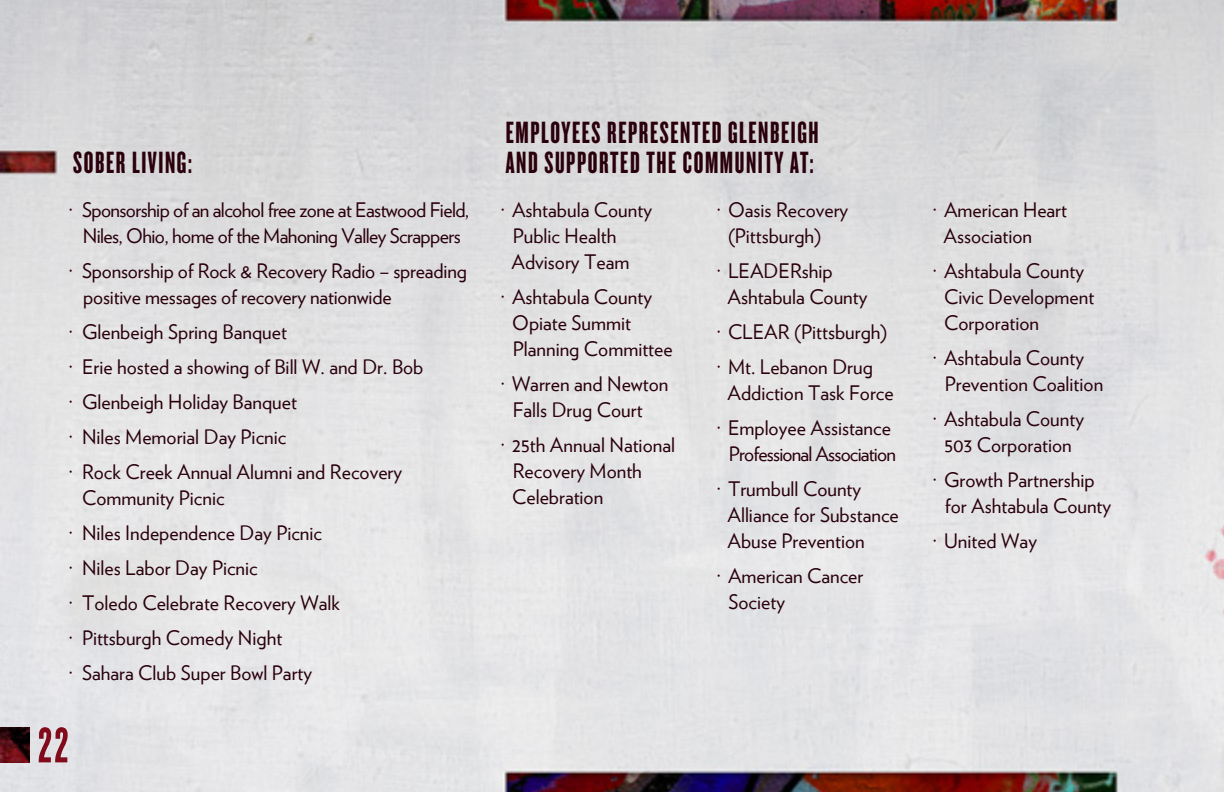
<style>
.page{position:relative;width:1224px;height:792px;background:#fff}
.page>*{position:absolute;margin:0;border:0;box-sizing:border-box;transform-origin:0 0}
.t1{font:52px "Knockout HTF67 Full Bantamwt";color:#810b1a}
.t2{font:32px/30px "Knockout HTF67 Full Bantamwt";letter-spacing:.05em;color:#29000b}
.t3{font:20px/26px "Verlag";color:#29000b}
.t4{font:20px/26px "Verlag";letter-spacing:-.03em;color:#29000b;text-align:center}
.t5{font:20px/26px "Verlag";letter-spacing:-.04em;color:#29000b;text-align:right}
</style>
<div class="page">
<img style="left:0;top:0;width:1224px;height:792px">
<img style="left:0;top:727px;width:30px;height:36px">
<p class="t2" style="left:73px;top:148px;width:120px">SOBER LIVING:</p>
<p class="t4" style="left:68px;top:196px;width:403px">· Sponsorship of an alcohol free zone at Eastwood Field,<br>Niles, Ohio, home of the Mahoning Valley Scrappers</p>
<p class="t3" style="left:83px;top:257px;width:385px;text-indent:-16px">· Sponsorship of Rock &amp; Recovery Radio – spreading positive messages of recovery nationwide</p>
<p class="t3" style="left:68px;top:318px;width:221px">· Glenbeigh Spring Banquet</p>
<p class="t3" style="left:68px;top:353px;width:357px">· Erie hosted a showing of Bill W. and Dr. Bob</p>
<p class="t3" style="left:68px;top:388px;width:231px">· Glenbeigh Holiday Banquet</p>
<p class="t3" style="left:68px;top:423px;width:220px">· Niles Memorial Day Picnic</p>
<p class="t3" style="left:82px;top:458px;width:322px;text-indent:-14px">· Rock Creek Annual Alumni and Recovery<br>Community Picnic</p>
<p class="t3" style="left:68px;top:519px;width:256px">· Niles Independence Day Picnic</p>
<p class="t3" style="left:68px;top:554px;width:192px">· Niles Labor Day Picnic</p>
<p class="t3" style="left:68px;top:589px;width:274px">· Toledo Celebrate Recovery Walk</p>
<p class="t3" style="left:68px;top:624px;width:216px">· Pittsburgh Comedy Night</p>
<p class="t3" style="left:68px;top:659px;width:246px">· Sahara Club Super Bowl Party</p>
<p class="t1" style="left:38px;top:719px;width:32px">22</p>
<p class="t2" style="left:506px;top:117px;width:314px">EMPLOYEES REPRESENTED GLENBEIGH<br>AND SUPPORTED THE COMMUNITY AT:</p>
<p class="t3" style="left:511px;top:196px;width:142px;text-indent:-12px">· Ashtabula County<br>Public Health<br>Advisory Team</p>
<p class="t3" style="left:512px;top:283px;width:162px;text-indent:-12px">· Ashtabula County<br>Opiate Summit<br>Planning Committee</p>
<p class="t3" style="left:513px;top:370px;width:157px;text-indent:-13px">· Warren and Newton<br>Falls Drug Court</p>
<p class="t3" style="left:512px;top:431px;width:164px;text-indent:-12px">· 25th Annual National<br>Recovery Month<br>Celebration</p>
<p class="t3" style="left:728px;top:196px;width:122px;text-indent:-12px">· Oasis Recovery (Pittsburgh)</p>
<p class="t3" style="left:727px;top:257px;width:142px;text-indent:-12px">· LEADERship<br>Ashtabula County</p>
<p class="t3" style="left:716px;top:318px;width:173px">· CLEAR (Pittsburgh)</p>
<p class="t3" style="left:727px;top:353px;width:168px;text-indent:-12px">· Mt. Lebanon Drug<br>Addiction Task Force</p>
<p class="t5" style="left:716px;top:414px;width:182px">· Employee Assistance<br>Professional Association</p>
<p class="t3" style="left:727px;top:475px;width:173px;text-indent:-12px">· Trumbull County<br>Alliance for Substance<br>Abuse Prevention</p>
<p class="t3" style="left:729px;top:562px;width:136px;text-indent:-13px">· American Cancer<br>Society</p>
<p class="t3" style="left:943px;top:196px;width:125px;text-indent:-12px">· American Heart<br>Association</p>
<p class="t3" style="left:944px;top:257px;width:152px;text-indent:-12px">· Ashtabula County<br>Civic Development<br>Corporation</p>
<p class="t3" style="left:945px;top:344px;width:160px;text-indent:-13px">· Ashtabula County<br>Prevention Coalition</p>
<p class="t3" style="left:932px;top:405px;width:154px;text-align:center">· Ashtabula County<br>503 Corporation</p>
<p class="t3" style="left:945px;top:466px;width:168px;text-indent:-13px">· Growth Partnership for Ashtabula County</p>
<p class="t3" style="left:932px;top:527px;width:107px">· United Way</p>
</div>
